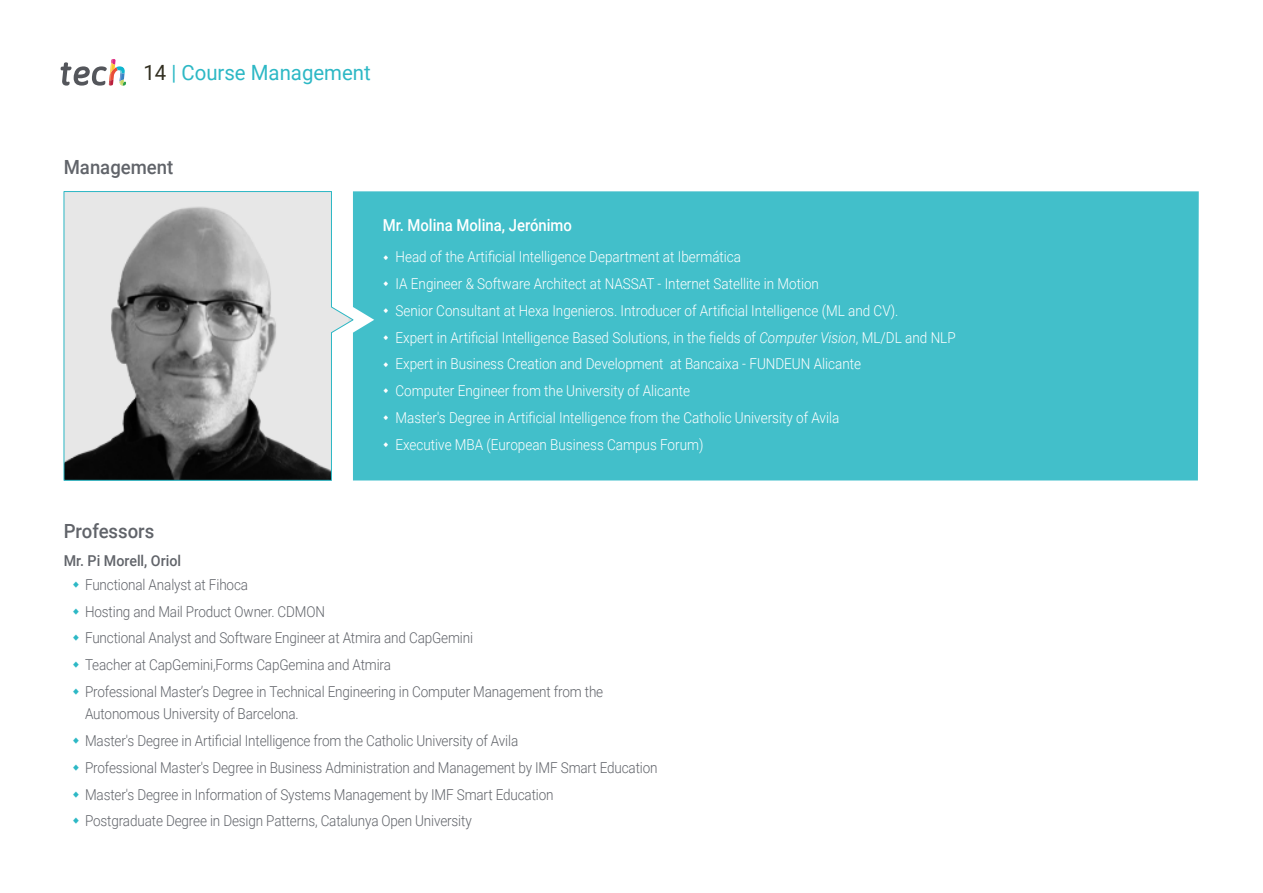
<style>
.page{position:relative;width:1263px;height:893px;background:#fff}
.page>*{position:absolute;margin:0;border:0;box-sizing:border-box;transform-origin:0 0}
.t1{font:21px "Roboto";color:#2db8c5}
.t2{font:500 19.5px "Roboto";color:#61646a;scale:.95 1}
.t3{font:500 16.5px "Roboto";color:#fff;scale:.9 1}
.t4{font:300 15px/26.7px "Roboto";letter-spacing:-.01em;color:#61646a;scale:.9 1}
.t5{font:300 15px/26.7px "Roboto";color:#fff;scale:.9 1}
.t6{font:500 15px "Roboto";color:#61646a;scale:.95 1}
.s1{color:#312e20}
.s2{font-style:italic}
</style>
<div class="page">
<svg style="left:61px;top:59px;width:65px;height:27px"></svg>
<div style="left:354px;top:191px;width:845px;height:289px;background:#42bfca"></div>
<svg style="left:64px;top:191px;width:290px;height:290px;background:#acaeae"></svg>
<svg style="left:384px;top:255px;width:4px;height:5px"></svg>
<svg style="left:384px;top:281px;width:4px;height:5px"></svg>
<svg style="left:384px;top:308px;width:4px;height:5px"></svg>
<svg style="left:384px;top:335px;width:4px;height:5px"></svg>
<svg style="left:384px;top:362px;width:4px;height:5px"></svg>
<svg style="left:384px;top:388px;width:4px;height:5px"></svg>
<svg style="left:384px;top:415px;width:4px;height:5px"></svg>
<svg style="left:384px;top:442px;width:4px;height:5px"></svg>
<h1 class="t1" style="left:144px;top:57px;width:229px"><span class="s1">14</span> | Course Management</h1>
<h2 class="t2" style="left:64px;top:153px;width:117px">Management</h2>
<h2 class="t2" style="left:64px;top:517px;width:97px">Professors</h2>
<p class="t3" style="left:383px;top:214px;width:212px">Mr. Molina Molina, Jerónimo</p>
<p class="t5" style="left:395px;top:243px;width:624px">Head of the Artificial Intelligence Department at Ibermática<br>IA Engineer &amp; Software Architect at NASSAT - Internet Satellite in Motion<br>Senior Consultant at Hexa Ingenieros. Introducer of Artificial Intelligence (ML and CV).<br>Expert in Artificial Intelligence Based Solutions, in the fields of <span class="s2">Computer Vision</span>, ML/DL and NLP Expert in Business Creation and Development at Bancaixa - FUNDEUN Alicante<br>Computer Engineer from the University of Alicante<br>Master's Degree in Artificial Intelligence from the Catholic University of Avila<br>Executive MBA (European Business Campus Forum)</p>
<p class="t6" style="left:64px;top:550px;width:125px">Mr. Pi Morell, Oriol</p>
<p class="t4" style="left:85px;top:571px;width:577px">Functional Analyst at Fihoca<br>Hosting and Mail Product Owner. CDMON<br>Functional Analyst and Software Engineer at Atmira and CapGemini<br>Teacher at CapGemini,Forms CapGemina and Atmira<br>Professional Master’s Degree in Technical Engineering in Computer Management from the</p>
<p class="t4" style="left:85px;top:700px;width:638px">Autonomous University of Barcelona.<br>Master's Degree in Artificial Intelligence from the Catholic University of Avila<br>Professional Master's Degree in Business Administration and Management by IMF Smart Education Master's Degree in Information of Systems Management by IMF Smart Education<br>Postgraduate Degree in Design Patterns, Catalunya Open University</p>
</div>
